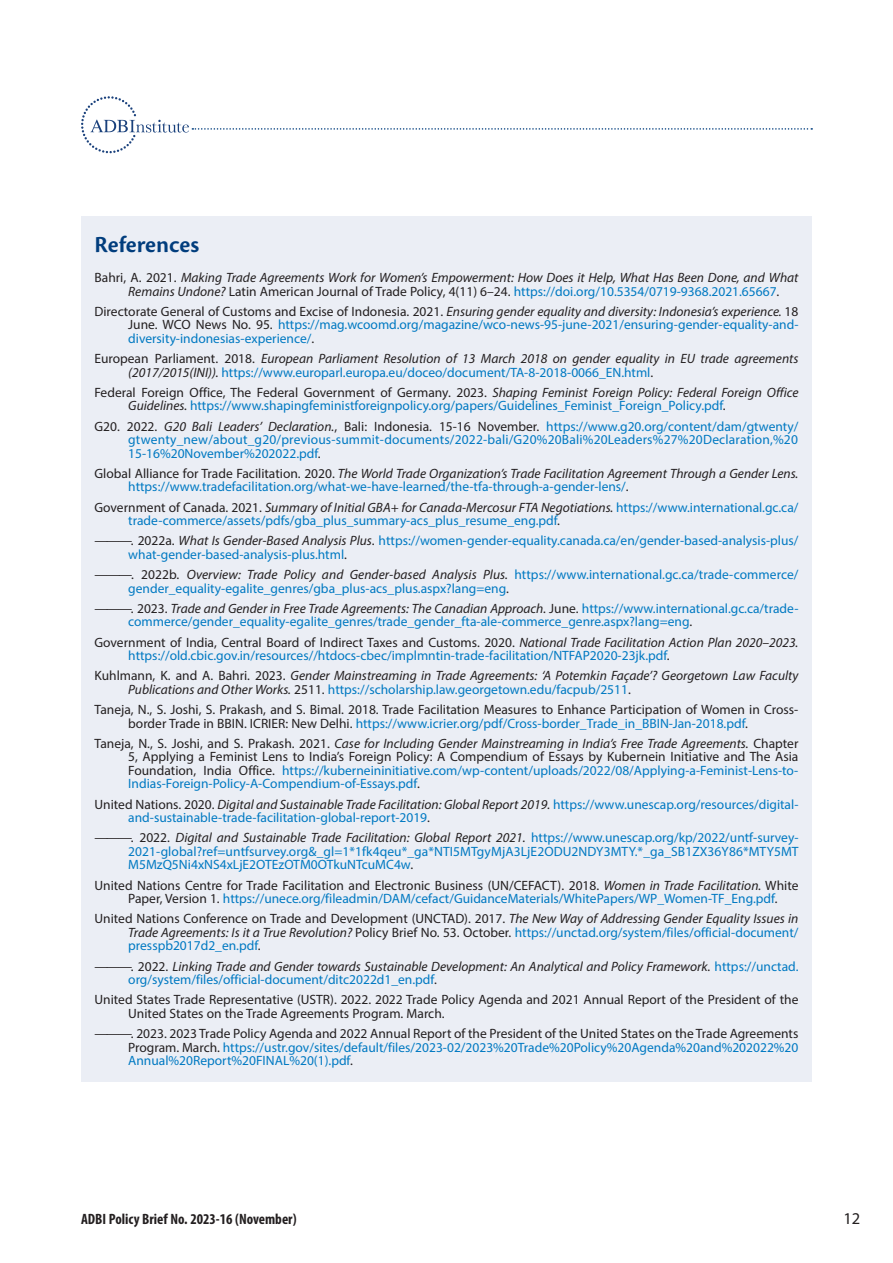
<style>
.page{position:relative;width:893px;height:1263px;background:#fff}
.page>*{position:absolute;margin:0;border:0;box-sizing:border-box;transform-origin:0 0}
.ADBI_brief_Head_1{font:24px "Cronos Pro Semibold Capt";color:#013d7d}
.t1{font:16.5px "Myriad Pro";color:#231f20}
.t2{font:700 condensed 15px "Myriad Pro";color:#231f20}
.ADBI_brief_Reference{font:13.5px/13.5px "Myriad Pro";color:#0079c2}
.ADBI_brief_Reference-2{font:13.5px/13.5px "Myriad Pro";color:#231f20}
.ADBI_brief_Reference-3{font:italic 13.5px/13.5px "Myriad Pro";color:#231f20}
.s1{font-style:normal}
.s2{font-style:normal;color:#0079c2}
.s3{color:#231f20}
.s4{font-style:italic;color:#231f20}
.s5{color:#0079c2}
.s6{font-style:italic}
</style>
<div class="page">
<svg style="left:81px;top:96px;width:731px;height:57px"></svg>
<div style="left:81px;top:216px;width:731px;height:866px;background:#ebeef5"></div>
<p class="ADBI_brief_Head_1" style="left:94px;top:231px;width:106px">References</p>
<p class="ADBI_brief_Reference-3" style="left:128px;top:271px;width:672px;text-indent:-34px"><span class="s1">Bahri, A. 2021.</span> Making Trade Agreements Work for Women’s Empowerment: How Does it Help, What Has Been Done, and What<br>Remains Undone? <span class="s1">Latin American Journal of Trade Policy, 4(11) 6–24.</span> <span class="s2">https://doi.org/10.5354/0719-9368.2021.65667</span><span class="s1">.</span></p>
<p class="ADBI_brief_Reference" style="left:128px;top:304px;width:672px;text-align:justify;text-indent:-34px"><span class="s3">Directorate General of Customs and Excise of Indonesia. 2021.</span> <span class="s4">Ensuring gender equality and diversity: Indonesia’s experience.</span> <span class="s3">18<br>June. WCO News No. 95.</span> https://mag.wcoomd.org/magazine/wco-news-95-june-2021/ensuring-gender-equality-and&shy;diversity-indonesias-experience/<span class="s3">.</span></p>
<p class="ADBI_brief_Reference-3" style="left:128px;top:352px;width:672px;text-indent:-34px"><span class="s1">European Parliament. 2018.</span> European Parliament Resolution of 13 March 2018 on gender equality in EU trade agreements (2017/2015(INI)). <span class="s2">https://www.europarl.europa.eu/doceo/document/TA-8-2018-0066_EN.html</span><span class="s1">.</span></p>
<p class="ADBI_brief_Reference" style="left:128px;top:385px;width:672px;text-indent:-34px"><span class="s3">Federal Foreign Office, The Federal Government of Germany. 2023.</span> <span class="s4">Shaping Feminist Foreign Policy: Federal Foreign Office<br>Guidelines.</span> https://www.shapingfeministforeignpolicy.org/papers/Guidelines_Feminist_Foreign_Policy.pdf<span class="s3">.</span></p>
<p class="ADBI_brief_Reference" style="left:128px;top:419px;width:672px;text-align:justify;text-indent:-34px"><span class="s3">G20. 2022.</span> <span class="s4">G20 Bali Leaders’ Declaration.</span><span class="s3">, Bali: Indonesia. 15-16 November.</span> https://www.g20.org/content/dam/gtwenty/ gtwenty_new/about_g20/previous-summit-documents/2022-bali/G20%20Bali%20Leaders%27%20Declaration,%20<br>15-16%20November%202022.pdf<span class="s3">.</span></p>
<p class="ADBI_brief_Reference" style="left:128px;top:466px;width:672px;text-indent:-34px"><span class="s3">Global Alliance for Trade Facilitation. 2020.</span> <span class="s4">The World Trade Organization’s Trade Facilitation Agreement Through a Gender Lens. </span>https://www.tradefacilitation.org/what-we-have-learned/the-tfa-through-a-gender-lens/<span class="s3">.</span></p>
<p class="ADBI_brief_Reference" style="left:128px;top:500px;width:672px;text-indent:-34px"><span class="s3">Government of Canada. 2021.</span> <span class="s4">Summary of Initial GBA+ for Canada-Mercosur FTA Negotiations.</span> https://www.international.gc.ca/ trade-commerce/assets/pdfs/gba_plus_summary-acs_plus_resume_eng.pdf<span class="s3">.</span></p>
<p class="ADBI_brief_Reference" style="left:128px;top:534px;width:672px;text-indent:-34px"><span class="s3">———. 2022a.</span> <span class="s4">What Is Gender-Based Analysis Plus</span><span class="s3">.</span> https://women-gender-equality.canada.ca/en/gender-based-analysis-plus/ what-gender-based-analysis-plus.html<span class="s3">.</span></p>
<p class="ADBI_brief_Reference" style="left:128px;top:568px;width:672px;text-indent:-34px"><span class="s3">———. 2022b.</span> <span class="s4">Overview: Trade Policy and Gender-based Analysis Plus.</span> https://www.international.gc.ca/trade-commerce/ gender_equality-egalite_genres/gba_plus-acs_plus.aspx?lang=eng<span class="s3">.</span></p>
<p class="ADBI_brief_Reference" style="left:128px;top:601px;width:672px;text-indent:-34px"><span class="s3">———. 2023.</span> <span class="s4">Trade and Gender in Free Trade Agreements: The Canadian Approach.</span> <span class="s3">June.</span> https://www.international.gc.ca/trade&shy;commerce/gender_equality-egalite_genres/trade_gender_fta-ale-commerce_genre.aspx?lang=eng<span class="s3">.</span></p>
<p class="ADBI_brief_Reference" style="left:128px;top:635px;width:672px;text-indent:-34px"><span class="s3">Government of India, Central Board of Indirect Taxes and Customs. 2020.</span> <span class="s4">National Trade Facilitation Action Plan 2020–2023. </span>https://old.cbic.gov.in/resources//htdocs-cbec/implmntin-trade-facilitation/NTFAP2020-23jk.pdf<span class="s3">.</span></p>
<p class="ADBI_brief_Reference-3" style="left:128px;top:669px;width:672px;text-indent:-34px"><span class="s1">Kuhlmann, K. and A. Bahri. 2023.</span> Gender Mainstreaming in Trade Agreements: ‘A Potemkin Façade’? Georgetown Law Faculty<br>Publications and Other Works. <span class="s1">2511.</span> <span class="s2">https://scholarship.law.georgetown.edu/facpub/2511</span><span class="s1">.</span></p>
<p class="ADBI_brief_Reference-2" style="left:128px;top:703px;width:672px;text-indent:-34px">Taneja, N., S. Joshi, S. Prakash, and S. Bimal. 2018. Trade Facilitation Measures to Enhance Participation of Women in Cross&shy;border Trade in BBIN. ICRIER: New Delhi. <span class="s5">https://www.icrier.org/pdf/Cross-border_Trade_in_BBIN-Jan-2018.pdf</span>.</p>
<p class="ADBI_brief_Reference-2" style="left:128px;top:736px;width:672px;text-align:justify;text-indent:-34px">Taneja, N., S. Joshi, and S. Prakash. 2021. <span class="s6">Case for Including Gender Mainstreaming in India’s Free Trade Agreements.</span> Chapter 5, Applying a Feminist Lens to India’s Foreign Policy: A Compendium of Essays by Kubernein Initiative and The Asia Foundation, India Office. <span class="s5">https://kuberneininitiative.com/wp-content/uploads/2022/08/Applying-a-Feminist-Lens-to-Indias-Foreign-Policy-A-Compendium-of-Essays.pdf</span>.</p>
<p class="ADBI_brief_Reference" style="left:128px;top:797px;width:672px;text-indent:-34px"><span class="s3">United Nations. 2020.</span> <span class="s4">Digital and Sustainable Trade Facilitation: Global Report 2019.</span> https://www.unescap.org/resources/digital&shy;and-sustainable-trade-facilitation-global-report-2019<span class="s3">.</span></p>
<p class="ADBI_brief_Reference" style="left:128px;top:831px;width:672px;text-align:justify;text-indent:-34px"><span class="s3">———. 2022.</span> <span class="s4">Digital and Sustainable Trade Facilitation: Global Report 2021.</span> https://www.unescap.org/kp/2022/untf-survey-2021-global?ref=untfsurvey.org&amp;_gl=1*1fk4qeu*_ga*NTI5MTgyMjA3LjE2ODU2NDY3MTY.*_ga_SB1ZX36Y86*MTY5MT M5MzQ5Ni4xNS4xLjE2OTEzOTM0OTkuNTcuMC4w<span class="s3">.</span></p>
<p class="ADBI_brief_Reference-2" style="left:128px;top:878px;width:672px;text-indent:-34px">United Nations Centre for Trade Facilitation and Electronic Business (UN/CEFACT). 2018. <span class="s6">Women in Trade Facilitation.</span> White<br>Paper, Version 1. <span class="s5">https://unece.org/fileadmin/DAM/cefact/GuidanceMaterials/WhitePapers/WP_Women-TF_Eng.pdf</span><span class="s6">.</span></p>
<p class="ADBI_brief_Reference-2" style="left:128px;top:912px;width:672px;text-align:justify;text-indent:-34px">United Nations Conference on Trade and Development (UNCTAD). 2017. <span class="s6">The New Way of Addressing Gender Equality Issues in Trade Agreements: Is it a True Revolution?</span> Policy Brief No. 53. October. <span class="s5">https://unctad.org/system/files/official-document/ presspb2017d2_en.pdf</span>.</p>
<p class="ADBI_brief_Reference-3" style="left:128px;top:959px;width:672px;text-indent:-34px"><span class="s1">———. 2022.</span> Linking Trade and Gender towards Sustainable Development: An Analytical and Policy Framework. <span class="s2">https://unctad. org/system/files/official-document/ditc2022d1_en.pdf</span><span class="s1">.</span></p>
<p class="ADBI_brief_Reference-2" style="left:128px;top:993px;width:672px;text-indent:-34px">United States Trade Representative (USTR). 2022. 2022 Trade Policy Agenda and 2021 Annual Report of the President of the<br>United States on the Trade Agreements Program. March.</p>
<p class="ADBI_brief_Reference" style="left:128px;top:1027px;width:672px;text-align:justify;text-indent:-34px"><span class="s3">———. 2023. 2023 Trade Policy Agenda and 2022 Annual Report of the President of the United States on the Trade Agreements Program. March.</span> https://ustr.gov/sites/default/files/2023-02/2023%20Trade%20Policy%20Agenda%20and%202022%20<br>Annual%20Report%20FINAL%20(1).pdf<span class="s3">.</span></p>
<p class="t2" style="left:81px;top:1210px;width:217px">ADBI Policy Brief No. 2023-16 (November)</p>
<p class="t1" style="left:843px;top:1208px;width:18px">12</p>
</div>
